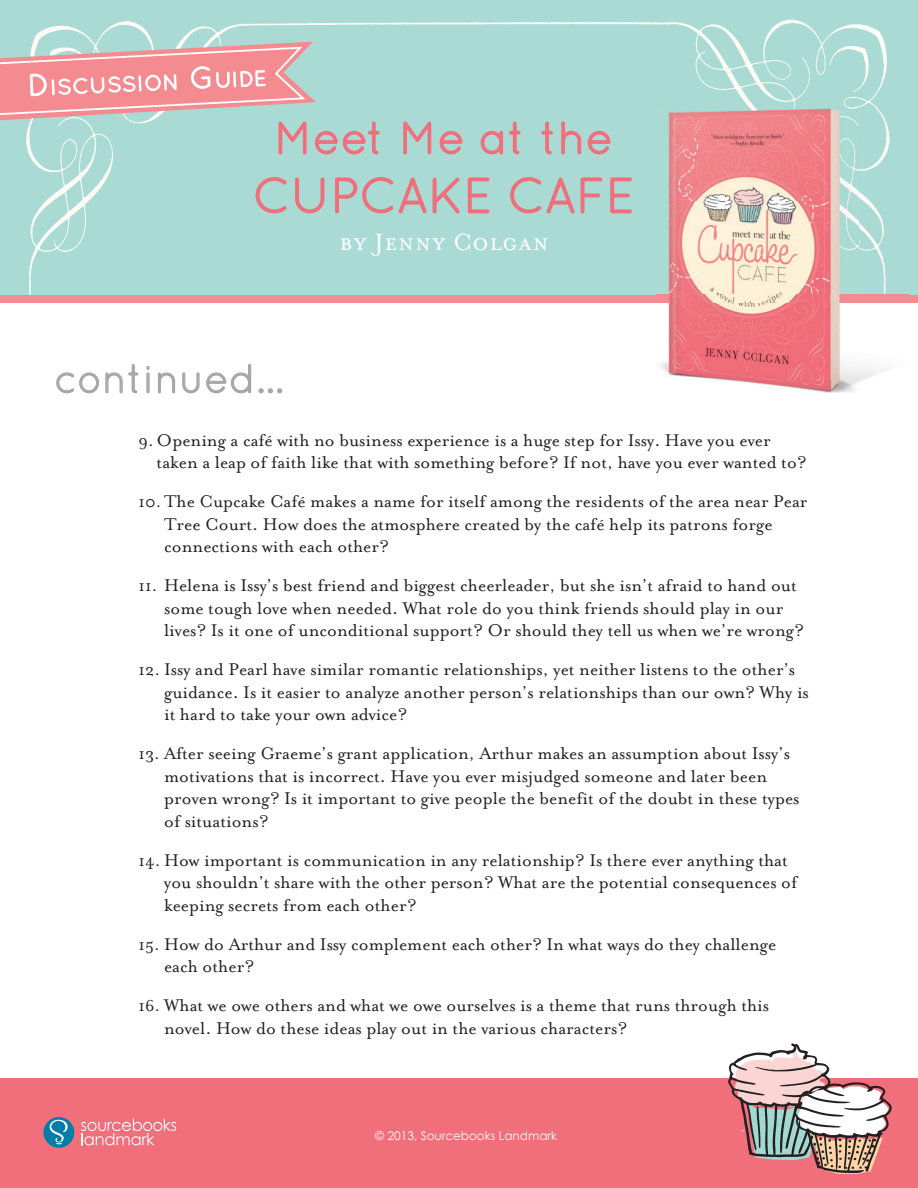
<style>
.page{position:relative;width:918px;height:1188px;background:#fff}
.page>*{position:absolute;margin:0;border:0;box-sizing:border-box;transform-origin:0 0}
.t1{font:49.2px "Quicksand";color:#f16e7b}
.t2{font:45px "Quicksand";letter-spacing:.01em;color:#f16e7b}
.t3{font:40.5px "Quicksand";color:#a5a6aa}
.t4{font:27px "Mrs Eaves Small Caps";letter-spacing:.03em;color:#fff}
.t5{font:19.5px/22.5px "Mrs Eaves Roman";color:#231f20}
.t6{font:12px "Century Gothic";color:#fff}
.s1{font-size:18px}
</style>
<div class="page">
<div style="left:0;top:1078px;width:918px;height:110px;background:#f16e7b"></div>
<div style="left:44px;top:1117px;width:30px;height:31px;background:#007ea9;border-radius:50%"></div>
<svg style="left:50px;top:1120px;width:18px;height:25px"></svg>
<svg style="left:81px;top:1119px;width:95px;height:26px"></svg>
<div style="left:0;top:0;width:918px;height:298px;background:#a9dbd4"></div>
<img style="left:29px;top:19px;width:858px;height:276px">
<svg style="left:403px;top:120px;width:29px;height:35px"></svg>
<svg style="left:439px;top:130px;width:24px;height:25px"></svg>
<svg style="left:480px;top:121px;width:41px;height:34px"></svg>
<svg style="left:541px;top:121px;width:13px;height:34px"></svg>
<svg style="left:561px;top:121px;width:50px;height:35px"></svg>
<svg style="left:255px;top:176px;width:33px;height:38px"></svg>
<svg style="left:294px;top:177px;width:31px;height:37px"></svg>
<svg style="left:334px;top:176px;width:92px;height:38px"></svg>
<svg style="left:432px;top:177px;width:29px;height:37px"></svg>
<svg style="left:467px;top:177px;width:23px;height:37px"></svg>
<svg style="left:509px;top:176px;width:65px;height:38px"></svg>
<svg style="left:580px;top:177px;width:23px;height:37px"></svg>
<svg style="left:610px;top:177px;width:23px;height:37px"></svg>
<div style="left:0;top:295px;width:918px;height:7px;background:#f48b90"></div>
<img style="left:656px;top:108px;width:253px;height:285px">
<svg style="left:0;top:19px;width:380px;height:138px"></svg>
<img style="left:728px;top:1043px;width:73px;height:54px">
<svg style="left:735px;top:1050px;width:95px;height:110px"></svg>
<img style="left:788px;top:1074px;width:104px;height:100px">
<svg style="left:56px;top:364px;width:83px;height:30px"></svg>
<div style="left:147px;top:372px;width:3px;height:21px;border:1px solid #a5a6aa"></div>
<svg style="left:147px;top:366px;width:3px;height:4px"></svg>
<svg style="left:158px;top:372px;width:18px;height:22px"></svg>
<svg style="left:182px;top:372px;width:18px;height:22px"></svg>
<svg style="left:206px;top:364px;width:46px;height:30px"></svg>
<svg style="left:258px;top:388px;width:24px;height:5px"></svg>
<h2 class="t2" style="left:275px;top:112px;width:340px">Meet Me at the</h2>
<h1 class="t1" style="left:253px;top:167px;width:384px">CUPCAKE CAFE</h1>
<h3 class="t4" style="left:339px;top:228px;width:211px">by Jenny Colgan</h3>
<h3 class="t3" style="left:54px;top:355px;width:231px">continued...</h3>
<p class="t5" style="left:157px;top:429px;width:652px;text-indent:-18px"><span class="s1">9.</span> Opening a café with no business experience is a huge step for Issy. Have you ever taken a leap of faith like that with something before? If not, have you ever wanted to?</p>
<p class="t5" style="left:164px;top:490px;width:645px;text-indent:-26px"><span class="s1">10.</span> The Cupcake Café makes a name for itself among the residents of the area near Pear<br>Tree Court. How does the atmosphere created by the café help its patrons forge connections with each other?</p>
<p class="t5" style="left:164px;top:574px;width:641px;text-indent:-26px"><span class="s1">11.</span> Helena is Issy’s best friend and biggest cheerleader, but she isn’t afraid to hand out some tough love when needed. What role do you think friends should play in our lives? Is it one of unconditional support? Or should they tell us when we’re wrong?</p>
<p class="t5" style="left:164px;top:658px;width:646px;text-indent:-26px"><span class="s1">12.</span> Issy and Pearl have similar romantic relationships, yet neither listens to the other’s guidance. Is it easier to analyze another person’s relationships than our own? Why is it hard to take your own advice?</p>
<p class="t5" style="left:164px;top:742px;width:637px;text-indent:-26px"><span class="s1">13.</span> After seeing Graeme’s grant application, Arthur makes an assumption about Issy’s motivations that is incorrect. Have you ever misjudged someone and later been proven wrong? Is it important to give people the benefit of the doubt in these types of situations?</p>
<p class="t5" style="left:164px;top:849px;width:635px;text-indent:-26px"><span class="s1">14.</span> How important is communication in any relationship? Is there ever anything that you shouldn’t share with the other person? What are the potential consequences of keeping secrets from each other?</p>
<p class="t5" style="left:164px;top:933px;width:614px;text-indent:-26px"><span class="s1">15.</span> How do Arthur and Issy complement each other? In what ways do they challenge each other?</p>
<p class="t5" style="left:164px;top:994px;width:607px;text-indent:-26px"><span class="s1">16.</span> What we owe others and what we owe ourselves is a theme that runs through this novel. How do these ideas play out in the various characters?</p>
<p class="t6" style="left:375px;top:1129px;width:184px">© 2013, Sourcebooks Landmark</p>
</div>
